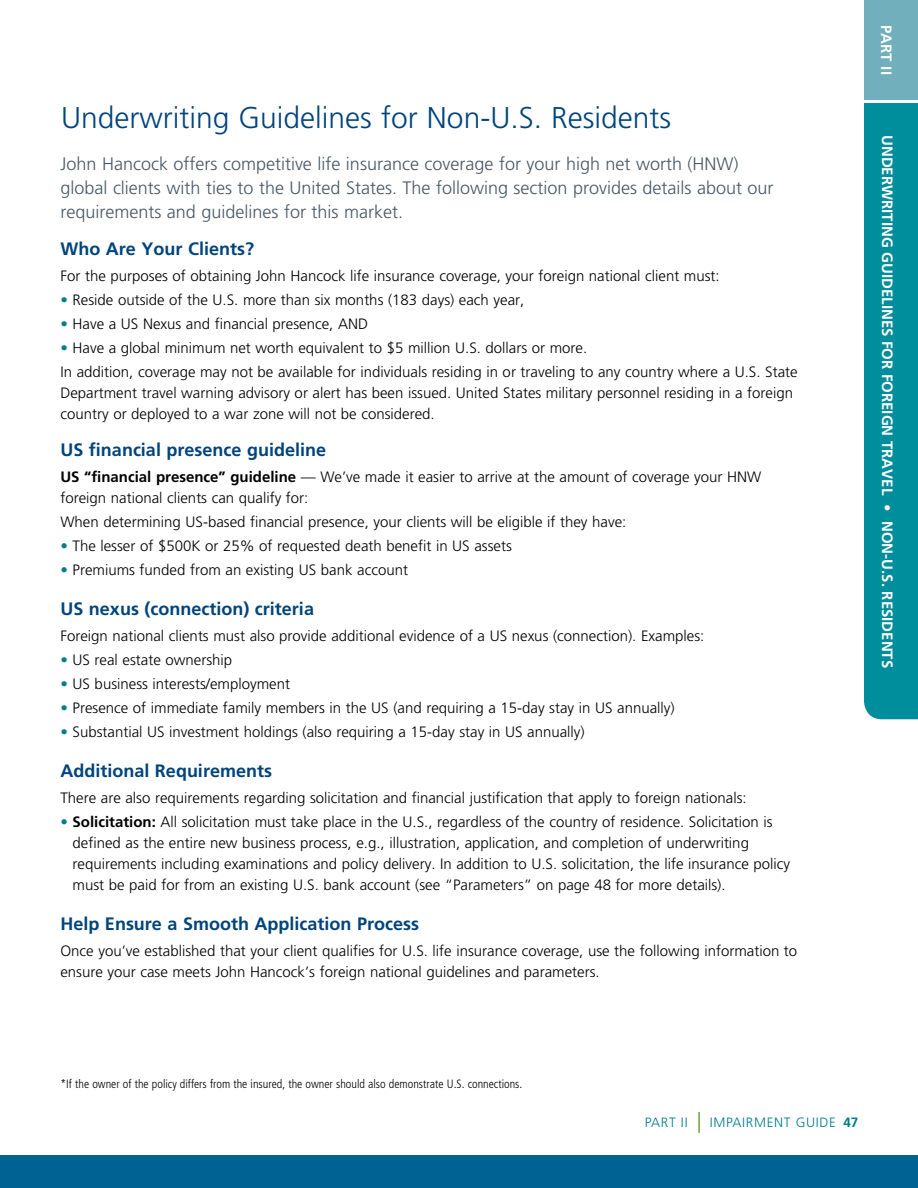
<style>
.page{position:relative;width:918px;height:1188px;background:#fff}
.page>*{position:absolute;margin:0;border:0;box-sizing:border-box;transform-origin:0 0}
.t1{font:300 30px "Frutiger LT Pro";color:#00447c}
.t2{font:300 18px/24px "Frutiger LT Pro";color:#485865}
.t3{font:700 18px "Frutiger LT Pro";color:#00447c}
.t4{font:300 15px/21px "Frutiger LT Pro";color:#000}
.t5{font:700 15px "Frutiger LT Pro";color:#fff}
.t6{font:300 13.5px "Frutiger LT Pro";letter-spacing:.05em;color:#007c8b}
.t7{font:300 condensed 12px "Frutiger LT Pro";color:#000}
.s1{color:#007c8b}
.s2{font-weight:700}
</style>
<div class="page">
<div style="left:0;top:1155px;width:918px;height:33px;background:#006193"></div>
<div style="left:864px;top:103px;width:54px;height:616px;background:#008e9d"></div>
<div style="left:864px;top:0;width:54px;height:102px;background:#70afbb"></div>
<hr style="left:864px;top:100px;width:54px;height:3px;background:#fff">
<hr style="left:698px;top:1112px;width:2px;height:21px;background:#74a333">
<h1 class="t1" style="left:61px;top:101px;width:612px">Underwriting Guidelines for Non-U.S. Residents</h1>
<p class="t2" style="left:60px;top:152px;width:715px">John Hancock offers competitive life insurance coverage for your high net worth (HNW) global clients with ties to the United States. The following section provides details about our requirements and guidelines for this market.</p>
<p class="t3" style="left:60px;top:238px;width:195px">Who Are Your Clients?</p>
<p class="t4" style="left:60px;top:265px;width:661px">For the purposes of obtaining John Hancock life insurance coverage, your foreign national client must:</p>
<p class="t4" style="left:60px;top:289px;width:465px"><span class="s1">•</span> Reside outside of the U.S. more than six months (183 days) each year,</p>
<p class="t4" style="left:60px;top:313px;width:309px"><span class="s1">•</span> Have a US Nexus and financial presence, AND</p>
<p class="t4" style="left:60px;top:336px;width:739px;line-height:24px"><span class="s1">•</span> Have a global minimum net worth equivalent to $5 million U.S. dollars or more.<br>In addition, coverage may not be available for individuals residing in or traveling to any country where a U.S. State</p>
<p class="t4" style="left:60px;top:382px;width:734px">Department travel warning advisory or alert has been issued. United States military personnel residing in a foreign country or deployed to a war zone will not be considered.</p>
<p class="t3" style="left:60px;top:439px;width:267px">US financial presence guideline</p>
<p class="t4" style="left:60px;top:466px;width:702px"><span class="s2">US “financial presence” guideline</span> — We’ve made it easier to arrive at the amount of coverage your HNW foreign national clients can qualify for:</p>
<p class="t4" style="left:60px;top:511px;width:567px">When determining US-based financial presence, your clients will be eligible if they have:</p>
<p class="t4" style="left:60px;top:535px;width:453px"><span class="s1">•</span> The lesser of $500K or 25% of requested death benefit in US assets</p>
<p class="t4" style="left:60px;top:559px;width:349px"><span class="s1">•</span> Premiums funded from an existing US bank account</p>
<p class="t3" style="left:60px;top:598px;width:255px">US nexus (connection) criteria</p>
<p class="t4" style="left:60px;top:625px;width:645px">Foreign national clients must also provide additional evidence of a US nexus (connection). Examples:</p>
<p class="t4" style="left:60px;top:649px;width:173px"><span class="s1">•</span> US real estate ownership</p>
<p class="t4" style="left:60px;top:673px;width:231px"><span class="s1">•</span> US business interests/employment</p>
<p class="t4" style="left:60px;top:697px;width:616px"><span class="s1">•</span> Presence of immediate family members in the US (and requiring a 15-day stay in US annually)</p>
<p class="t4" style="left:60px;top:721px;width:526px"><span class="s1">•</span> Substantial US investment holdings (also requiring a 15-day stay in US annually)</p>
<p class="t3" style="left:60px;top:760px;width:213px">Additional Requirements</p>
<p class="t4" style="left:60px;top:787px;width:688px">There are also requirements regarding solicitation and financial justification that apply to foreign nationals:</p>
<p class="t4" style="left:73px;top:811px;width:719px;text-indent:-12px"><span class="s1">•</span> <span class="s2">Solicitation:</span> All solicitation must take place in the U.S., regardless of the country of residence. Solicitation is defined as the entire new business process, e.g., illustration, application, and completion of underwriting requirements including examinations and policy delivery. In addition to U.S. solicitation, the life insurance policy must be paid for from an existing U.S. bank account (see “Parameters” on page 48 for more details).</p>
<p class="t3" style="left:60px;top:913px;width:360px">Help Ensure a Smooth Application Process</p>
<p class="t4" style="left:60px;top:940px;width:738px">Once you’ve established that your client qualifies for U.S. life insurance coverage, use the following information to ensure your case meets John Hancock’s foreign national guidelines and parameters.</p>
<p class="t5" style="left:895px;top:25px;width:51px;rotate:90deg">PART II</p>
<p class="t5" style="left:896px;top:135px;width:535px;rotate:90deg">UNDERWRITING GUIDELINES FOR FOREIGN TRAVEL • NON-U.S. RESIDENTS</p>
<p class="t7" style="left:60px;top:1076px;width:463px">*If the owner of the policy differs from the insured, the owner should also demonstrate U.S. connections.</p>
<p class="t6" style="left:645px;top:1114px;width:44px">PART II</p>
<p class="t6" style="left:710px;top:1114px;width:150px">IMPAIRMENT GUIDE <span class="s2">47</span></p>
</div>
